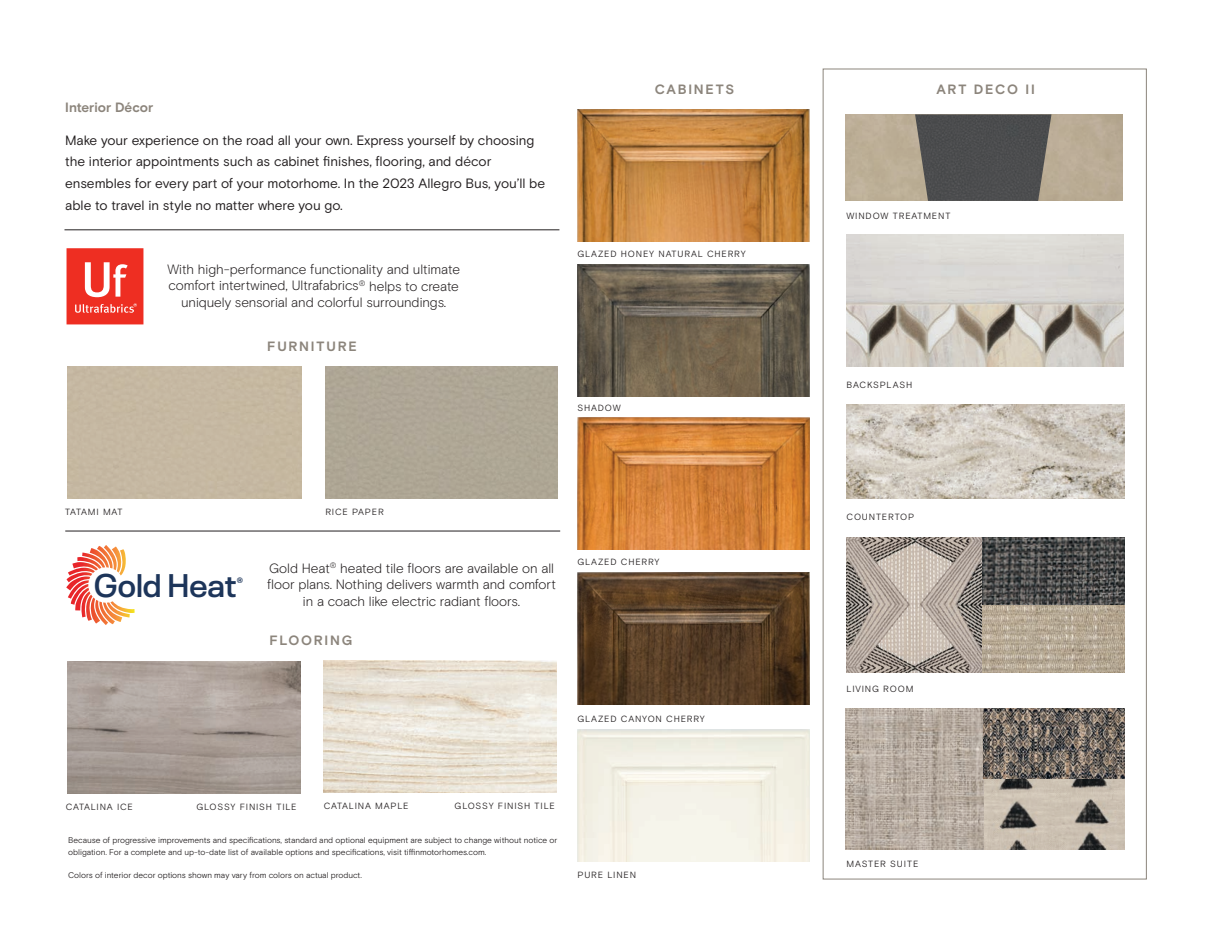
<style>
.page{position:relative;width:1215px;height:945px;background:#fff}
.page>*{position:absolute;margin:0;border:0;box-sizing:border-box;transform-origin:0 0}
.t1{font:600 32.4px "Neue Plak";color:#1d355a}
.t2{font:300 13.5px/16.5px "Basis Grotesque Pro";color:#231f20;text-align:center}
.t3{font:13.5px/21.8px "Basis Grotesque Pro";letter-spacing:-.01em;color:#231f20}
.t4{font:700 13.5px "Basis Grotesque Pro";letter-spacing:.13em;color:#8c857c}
.t5{font:700 13.5px "Basis Grotesque Pro";color:#8c857c}
.t6{font:600 13.2px "Neue Plak";color:#1d355a}
.t7{font:9px "Basis Grotesque Pro Off White";letter-spacing:.095em;color:#231f20}
.t8{font:8.25px/12px "Basis Grotesque Pro Off White";letter-spacing:-.01em;color:#231f20}
.s1{font-family:"Basis Grotesque Pro Off White"}
</style>
<div class="page">
<img style="left:324px;top:661px;width:232px;height:132px">
<img style="left:68px;top:662px;width:232px;height:132px">
<img style="left:577px;top:109px;width:233px;height:132px">
<img style="left:577px;top:418px;width:233px;height:132px">
<img style="left:577px;top:572px;width:233px;height:132px">
<img style="left:577px;top:730px;width:233px;height:132px">
<img style="left:577px;top:264px;width:233px;height:132px">
<img style="left:846px;top:708px;width:138px;height:141px">
<img style="left:847px;top:404px;width:277px;height:95px">
<img style="left:984px;top:779px;width:140px;height:70px">
<img style="left:847px;top:537px;width:135px;height:135px">
<img style="left:982px;top:537px;width:142px;height:135px">
<img style="left:984px;top:708px;width:140px;height:71px">
<img style="left:846px;top:235px;width:278px;height:132px">
<img style="left:915px;top:114px;width:136px;height:87px">
<svg style="left:67px;top:248px;width:76px;height:76px;background:#f04c41"></svg>
<hr style="left:64px;top:229px;width:495px;height:1px;background:#231f20">
<svg style="left:66px;top:545px;width:62px;height:79px"></svg>
<hr style="left:65px;top:531px;width:495px;height:1px;background:#231f20">
<h2 class="t5" style="left:65px;top:100px;width:90px">Interior Décor</h2>
<p class="t3" style="left:65px;top:129px;width:482px">Make your experience on the road all your own. Express yourself by choosing the interior appointments such as cabinet finishes, flooring, and d<span class="s1">é</span>cor ensembles for every part of your motorhome. In the 2023 Allegro Bus, you’ll be able to travel in style no matter where you go.</p>
<h2 class="t2" style="left:167px;top:261px;width:294px">With high-performance functionality and ultimate comfort intertwined, Ultrafabrics<sup>®</sup> helps to create uniquely sensorial and colorful surroundings.</h2>
<h2 class="t4" style="left:267px;top:338px;width:91px">FURNITURE</h2>
<h2 class="t4" style="left:655px;top:81px;width:81px">CABINETS</h2>
<p class="t7" style="left:577px;top:248px;width:170px">GLAZED HONEY NATURAL CHERRY</p>
<p class="t7" style="left:577px;top:403px;width:45px">SHADOW</p>
<p class="t7" style="left:65px;top:506px;width:59px">TATAMI MAT</p>
<p class="t7" style="left:325px;top:506px;width:60px">RICE PAPER</p>
<h1 class="t1" style="left:94px;top:560px;width:144px">Gold Heat</h1>
<h3 class="t6" style="left:237px;top:572px;width:8px">®</h3>
<h2 class="t2" style="left:267px;top:560px;width:290px;text-align:left">Gold Heat<sup>®</sup> heated tile floors are available on all floor plans. Nothing delivers warmth and comfort</h2>
<h2 class="t2" style="left:303px;top:593px;width:219px">in a coach like electric radiant floors.</h2>
<h2 class="t4" style="left:269px;top:633px;width:84px">FLOORING</h2>
<p class="t7" style="left:577px;top:557px;width:84px">GLAZED CHERRY</p>
<p class="t7" style="left:577px;top:713px;width:129px">GLAZED CANYON CHERRY</p>
<p class="t7" style="left:66px;top:802px;width:69px">CATALINA ICE</p>
<p class="t7" style="left:196px;top:802px;width:102px">GLOSSY FINISH TILE</p>
<p class="t7" style="left:324px;top:801px;width:86px">CATALINA MAPLE</p>
<p class="t7" style="left:455px;top:801px;width:102px">GLOSSY FINISH TILE</p>
<p class="t8" style="left:68px;top:835px;width:491px">Because of progressive improvements and specifications, standard and optional equipment are subject to change without notice or obligation. For a complete and up-to-date list of available options and specifications, visit ti-nmotorhomes.com.</p>
<p class="t8" style="left:68px;top:869px;width:295px">Colors of interior decor options shown may vary from colors on actual product.</p>
<p class="t7" style="left:577px;top:869px;width:60px">PURE LINEN</p>
<h2 class="t4" style="left:936px;top:81px;width:100px">ART DECO II</h2>
<p class="t7" style="left:846px;top:210px;width:106px">WINDOW TREATMENT</p>
<p class="t7" style="left:847px;top:380px;width:67px">BACKSPLASH</p>
<p class="t7" style="left:847px;top:512px;width:69px">COUNTERTOP</p>
<p class="t7" style="left:847px;top:684px;width:68px">LIVING ROOM</p>
<p class="t7" style="left:847px;top:859px;width:73px">MASTER SUITE</p>
</div>
